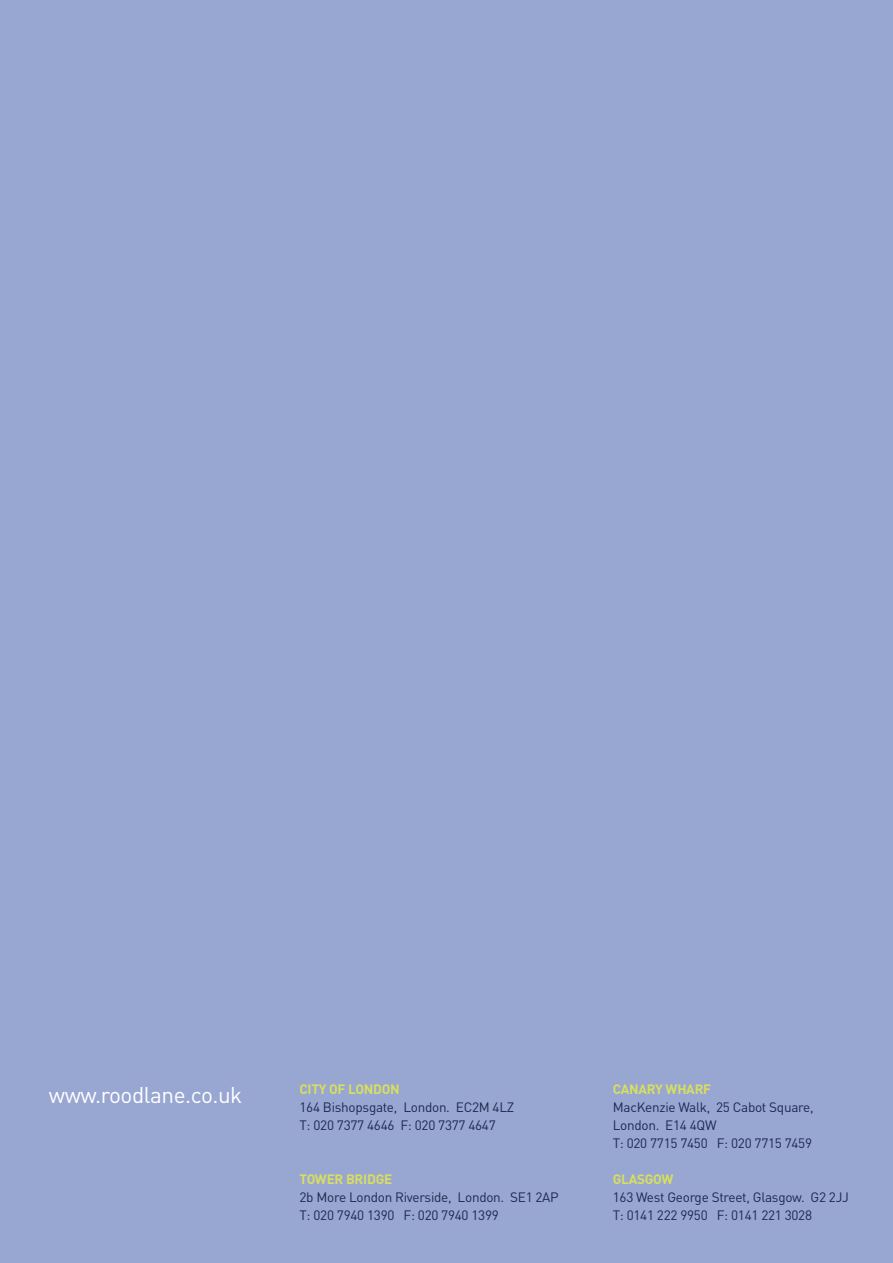
<style>
.page{position:relative;width:893px;height:1263px;background:#98a6d2}
.page>*{position:absolute;margin:0;border:0;box-sizing:border-box;transform-origin:0 0}
.t1{font:22.5px "DIN";letter-spacing:-.02em;color:#fff}
.t2{font:13.5px "DIN";letter-spacing:-.02em;color:#1d294d}
.t3{font:700 13.5px "DIN";letter-spacing:-.02em;color:#d8de5e}
</style>
<div class="page">
<p class="t1" style="left:49px;top:1080px;width:195px">www.roodlane.co.uk</p>
<p class="t3" style="left:300px;top:1080px;width:102px">CITY OF LONDON</p>
<p class="t2" style="left:300px;top:1099px;width:216px">164 Bishopsgate, London. EC2M 4LZ</p>
<p class="t2" style="left:300px;top:1117px;width:198px">T: 020 7377 4646 F: 020 7377 4647</p>
<p class="t3" style="left:300px;top:1170px;width:94px">TOWER BRIDGE</p>
<p class="t2" style="left:300px;top:1188px;width:261px">2b More London Riverside, London. SE1 2AP</p>
<p class="t2" style="left:300px;top:1206px;width:201px">T: 020 7940 1390 F: 020 7940 1399</p>
<p class="t3" style="left:613px;top:1080px;width:100px">CANARY WHARF</p>
<p class="t2" style="left:613px;top:1099px;width:202px">MacKenzie Walk, 25 Cabot Square,</p>
<p class="t2" style="left:613px;top:1117px;width:105px">London. E14 4QW</p>
<p class="t2" style="left:613px;top:1135px;width:201px">T: 020 7715 7450 F: 020 7715 7459</p>
<p class="t3" style="left:613px;top:1170px;width:62px">GLASGOW</p>
<p class="t2" style="left:613px;top:1188px;width:238px">163 West George Street, Glasgow. G2 2JJ</p>
<p class="t2" style="left:613px;top:1206px;width:201px">T: 0141 222 9950 F: 0141 221 3028</p>
</div>
